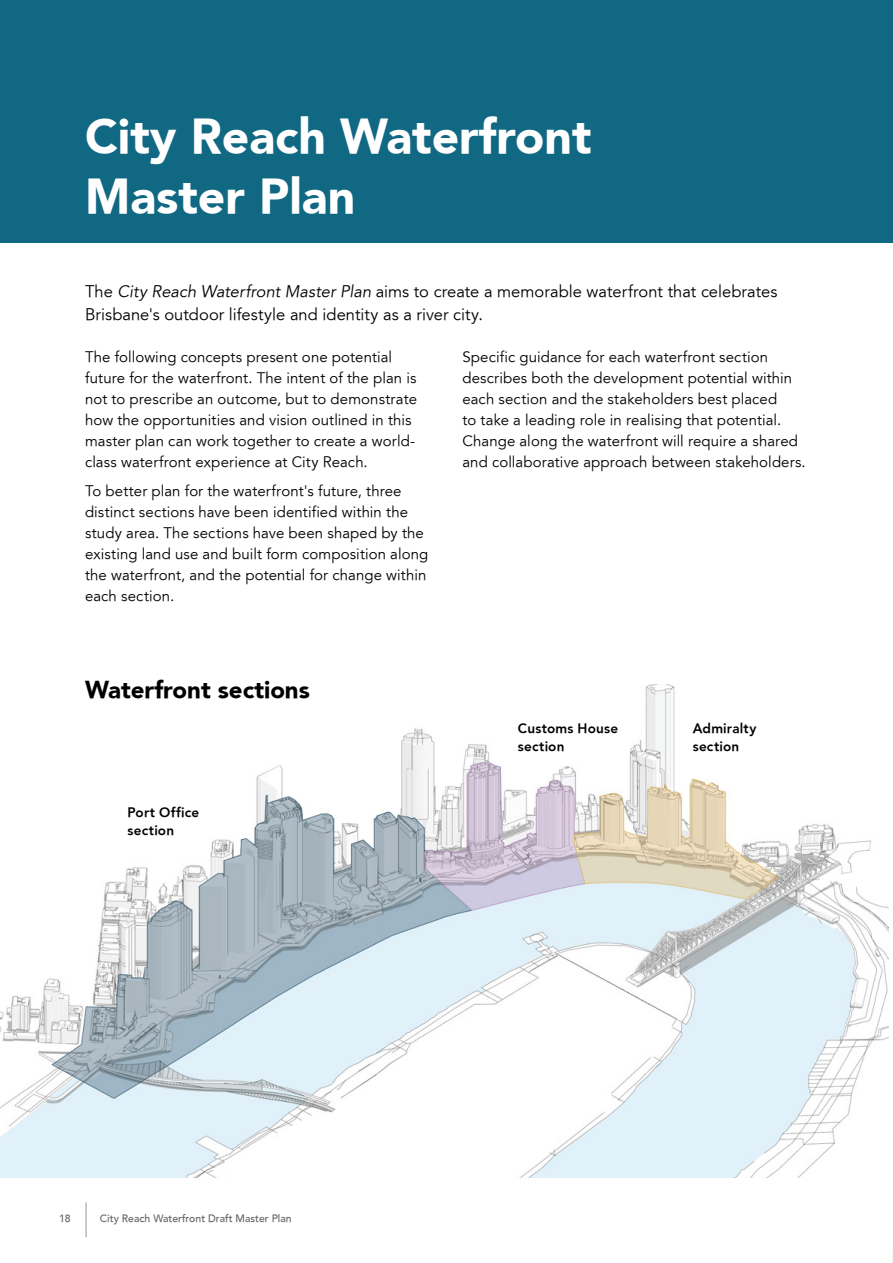
<style>
.page{position:relative;width:893px;height:1263px;background:#fff}
.page>*{position:absolute;margin:0;border:0;box-sizing:border-box;transform-origin:0 0}
.t1{font:900 48px/60px "Avenir";color:#fff}
.t2{font:900 24px "Avenir";color:#000}
.t3{font:300 16.5px/22.5px "Avenir 45";color:#000}
.t4{font:300 15px/21px "Avenir 45";letter-spacing:.005em;color:#000}
.t5{font:800 13.5px/18px "Avenir";letter-spacing:.015em;color:#000}
.t6{font:500 10.5px "Avenir";color:#636466}
.s1{font-family:"Avenir";font-weight:400;font-style:italic}
</style>
<div class="page">
<img style="left:0;top:684px;width:871px;height:494px">
<div style="left:0;top:0;width:893px;height:243px;background:#106883"></div>
<svg style="left:733px;top:873px;width:160px;height:390px"></svg>
<hr style="left:86px;top:1202px;width:1px;height:35px;background:#919396">
<h2 class="t1" style="left:85px;top:106px;width:508px">City Reach Waterfront<br>Master Plan</h2>
<p class="t3" style="left:85px;top:281px;width:694px">The <span class="s1">City Reach Waterfront Master Plan</span> aims to create a memorable waterfront that celebrates<br>Brisbane's outdoor lifestyle and identity as a river city.</p>
<p class="t4" style="left:85px;top:347px;width:309px">The following concepts present one potential</p>
<p class="t4" style="left:462px;top:347px;width:307px">Specific guidance for each waterfront section</p>
<p class="t4" style="left:85px;top:368px;width:333px">future for the waterfront. The intent of the plan is</p>
<p class="t4" style="left:462px;top:368px;width:331px">describes both the development potential within</p>
<p class="t4" style="left:85px;top:389px;width:334px">not to prescribe an outcome, but to demonstrate</p>
<p class="t4" style="left:462px;top:389px;width:316px">each section and the stakeholders best placed</p>
<p class="t4" style="left:85px;top:410px;width:328px">how the opportunities and vision outlined in this</p>
<p class="t4" style="left:462px;top:410px;width:320px">to take a leading role in realising that potential.</p>
<p class="t4" style="left:85px;top:431px;width:332px">master plan can work together to create a world-</p>
<p class="t4" style="left:462px;top:431px;width:337px">Change along the waterfront will require a shared</p>
<p class="t4" style="left:85px;top:452px;width:284px">class waterfront experience at City Reach.</p>
<p class="t4" style="left:462px;top:452px;width:345px">and collaborative approach between stakeholders.</p>
<p class="t4" style="left:85px;top:481px;width:345px">To better plan for the waterfront's future, three distinct sections have been identified within the study area. The sections have been shaped by the existing land use and built form composition along the waterfront, and the potential for change within each section.</p>
<h4 class="t2" style="left:85px;top:675px;width:226px">Waterfront sections</h4>
<p class="t5" style="left:128px;top:804px;width:73px">Port Office section</p>
<p class="t6" style="left:59px;top:1212px;width:13px">18</p>
<p class="t6" style="left:100px;top:1212px;width:193px">City Reach Waterfront Draft Master Plan</p>
<p class="t5" style="left:518px;top:719px;width:102px">Customs House section</p>
<p class="t5" style="left:693px;top:719px;width:65px">Admiralty section</p>
</div>
